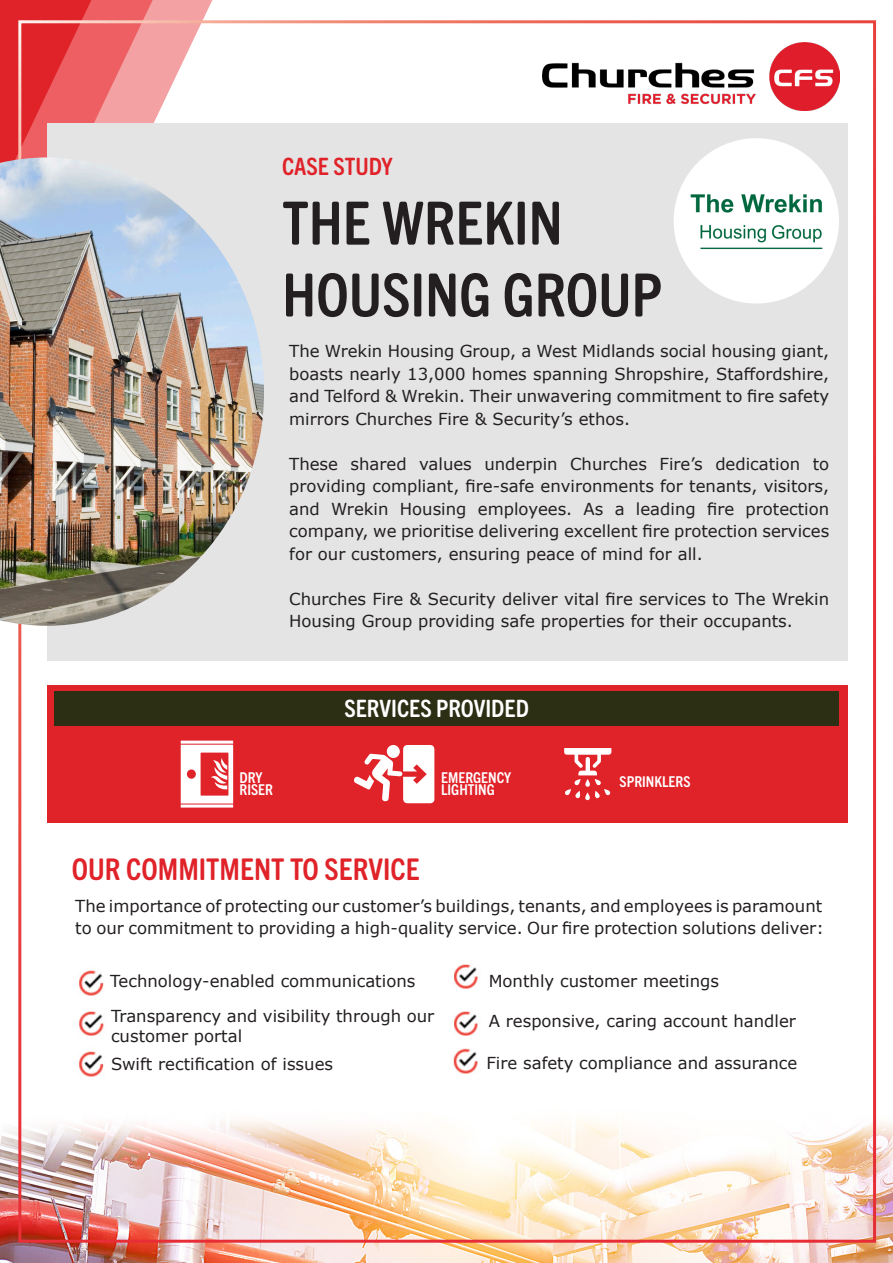
<style>
.page{position:relative;width:893px;height:1263px;background:#fff}
.page>*{position:absolute;margin:0;border:0;box-sizing:border-box;transform-origin:0 0}
.t1{font:700 condensed 59.85px "Trade Gothic Next SR Pro";color:#231f20}
.t2{font:700 condensed 30px "Trade Gothic Next SR Pro";color:#e02229}
.t3{font:700 condensed 24px "Trade Gothic Next SR Pro";color:#fff}
.t4{font:700 condensed 24px "Trade Gothic Next SR Pro";color:#e02229}
.t5{font:16.5px/22.5px "Verdana";color:#231f20}
.t6{font:700 condensed 15px "Trade Gothic Next SR Pro";color:#fff}
</style>
<div class="page">
<img style="left:0;top:995px;width:893px;height:268px">
<svg style="left:153px;top:0;width:59px;height:123px"></svg>
<svg style="left:91px;top:0;width:62px;height:123px;background:#f08082"></svg>
<svg style="left:0;top:0;width:91px;height:157px;background:#e53f44"></svg>
<div style="left:47px;top:123px;width:801px;height:538px;background:#e4e4e4"></div>
<img style="left:0;top:157px;width:264px;height:469px">
<div style="left:47px;top:685px;width:801px;height:138px;background:#e02229"></div>
<div style="left:54px;top:691px;width:785px;height:34px;background:#2c2f14"></div>
<svg style="left:564px;top:748px;width:47px;height:52px"></svg>
<div style="left:674px;top:138px;width:165px;height:165px;background:#fff;border-radius:50%"></div>
<img style="left:690px;top:194px;width:133px;height:56px">
<svg style="left:354px;top:745px;width:80px;height:58px"></svg>
<div style="left:387px;top:745px;width:13px;height:13px;background:#fff;border-radius:50%"></div>
<svg style="left:310px;top:1040px;width:12px;height:1px"></svg>
<svg style="left:181px;top:741px;width:52px;height:66px"></svg>
<img style="left:72px;top:1008px;width:36px;height:32px">
<img style="left:448px;top:1008px;width:35px;height:31px">
<img style="left:454px;top:964px;width:24px;height:25px">
<img style="left:72px;top:970px;width:33px;height:29px">
<img style="left:453px;top:1048px;width:30px;height:29px">
<img style="left:72px;top:1048px;width:33px;height:32px">
<img style="left:542px;top:43px;width:297px;height:68px">
<p class="t4" style="left:282px;top:150px;width:112px">CASE STUDY</p>
<p class="t1" style="left:282px;top:182px;width:282px">THE WREKIN</p>
<p class="t1" style="left:282px;top:254px;width:381px">HOUSING GROUP</p>
<p class="t5" style="left:289px;top:340px;width:542px;text-align:justify">The Wrekin Housing Group, a West Midlands social housing giant, boasts nearly 13,000 homes spanning Shropshire, Staffordshire, and Telford &amp; Wrekin. Their unwavering commitment to fire safety mirrors Churches Fire &amp; Security’s ethos.</p>
<p class="t5" style="left:289px;top:452px;width:542px;text-align:justify">These shared values underpin Churches Fire’s dedication to providing compliant, fire-safe environments for tenants, visitors, and Wrekin Housing employees. As a leading fire protection company, we prioritise delivering excellent fire protection services for our customers, ensuring peace of mind for all.</p>
<p class="t5" style="left:289px;top:587px;width:542px">Churches Fire &amp; Security deliver vital fire services to The Wrekin<br>Housing Group providing safe properties for their occupants.</p>
<p class="t6" style="left:239px;top:767px;width:25px">DRY</p>
<p class="t6" style="left:239px;top:780px;width:35px">RISER</p>
<p class="t3" style="left:344px;top:692px;width:186px">SERVICES PROVIDED</p>
<p class="t6" style="left:441px;top:767px;width:72px">EMERGENCY</p>
<p class="t6" style="left:441px;top:780px;width:55px">LIGHTING</p>
<p class="t2" style="left:72px;top:848px;width:349px">OUR COMMITMENT TO SERVICE</p>
<p class="t6" style="left:620px;top:771px;width:72px">SPRINKLERS</p>
<p class="t5" style="left:75px;top:894px;width:750px">The importance of protecting our customer’s buildings, tenants, and employees is paramount to our commitment to providing a high-quality service. Our fire protection solutions deliver:</p>
<p class="t5" style="left:110px;top:969px;width:307px">Technology-enabled communications</p>
<p class="t5" style="left:111px;top:1006px;width:325px;line-height:19.8px">Transparency and visibility through our customer portal</p>
<p class="t5" style="left:111px;top:1052px;width:224px">Swift rectification of issues</p>
<p class="t5" style="left:489px;top:969px;width:232px">Monthly customer meetings</p>
<p class="t5" style="left:489px;top:1009px;width:309px">A responsive, caring account handler</p>
<p class="t5" style="left:486px;top:1051px;width:312px">Fire safety compliance and assurance</p>
</div>
